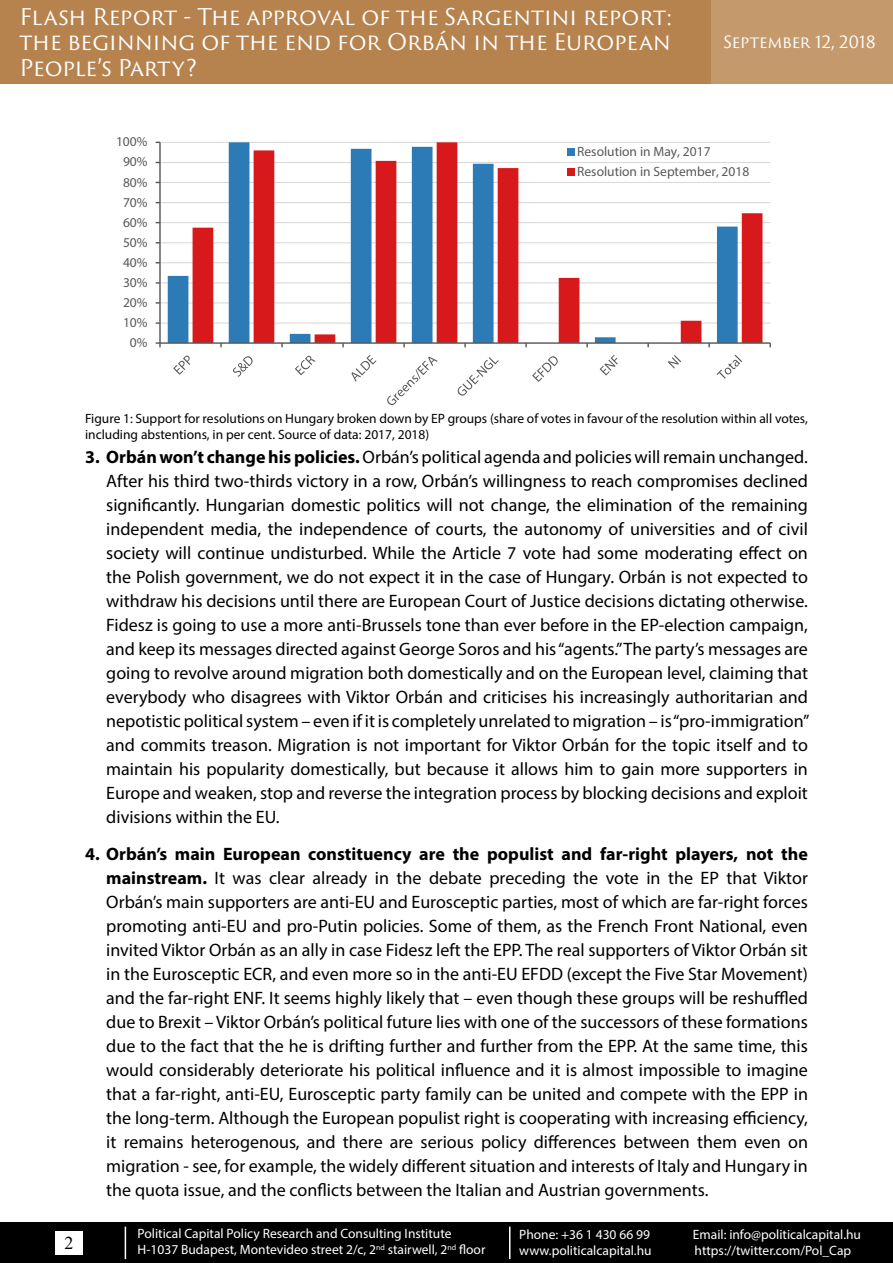
<style>
.page{position:relative;width:893px;height:1263px;background:#fff}
.page>*{position:absolute;margin:0;border:0;box-sizing:border-box;transform-origin:0 0}
.t1{font:22.5px/25.5px "Trajan Sans Pro";letter-spacing:-.005em;color:#fff;text-align:justify}
.t2{font:18px/24px "Myriad Pro";color:#000;text-align:justify}
.t3{font:18px "Times New Roman";color:#000}
.t4{font:16.5px "Trajan Sans Pro";letter-spacing:-.005em;color:#fff}
.t5{font:13.5px/16.2px "Myriad Pro";color:#fff}
.szöveg{font:13.5px/16.2px "Myriad Pro";color:#000}
.t6{font:13.5px/20px "Myriad Pro";letter-spacing:-.005em;color:#595959}
.s1{font-weight:700}
</style>
<div class="page">
<div style="left:0;top:1222px;width:893px;height:41px;background:#000"></div>
<hr style="left:125px;top:1227px;width:1px;height:32px;background:#fff">
<div style="left:55px;top:1231px;width:27px;height:23px;background:#fff"></div>
<hr style="left:509px;top:1227px;width:1px;height:32px;background:#fff">
<div style="left:0;top:0;width:893px;height:84px;background:#b6834f"></div>
<div style="left:711px;top:0;width:182px;height:84px;background:#c49a6c"></div>
<hr style="left:160px;top:322px;width:610px;height:2px;background:#d9d9d9">
<hr style="left:160px;top:302px;width:610px;height:1px;background:#d9d9d9">
<hr style="left:160px;top:282px;width:610px;height:1px;background:#d9d9d9">
<hr style="left:160px;top:262px;width:610px;height:1px;background:#d9d9d9">
<hr style="left:160px;top:242px;width:610px;height:1px;background:#d9d9d9">
<hr style="left:160px;top:222px;width:610px;height:1px;background:#d9d9d9">
<hr style="left:160px;top:202px;width:610px;height:1px;background:#d9d9d9">
<hr style="left:160px;top:182px;width:610px;height:1px;background:#d9d9d9">
<hr style="left:160px;top:162px;width:610px;height:1px;background:#d9d9d9">
<hr style="left:160px;top:142px;width:610px;height:1px;background:#d9d9d9">
<svg style="left:168px;top:227px;width:25px;height:115px"></svg>
<svg style="left:193px;top:142px;width:569px;height:200px"></svg>
<hr style="left:159px;top:142px;width:2px;height:201px;background:#595959">
<hr style="left:160px;top:342px;width:610px;height:2px;background:#595959">
<svg style="left:156px;top:342px;width:5px;height:5px"></svg>
<svg style="left:173px;top:356px;width:17px;height:19px"></svg>
<svg style="left:233px;top:356px;width:20px;height:21px"></svg>
<svg style="left:295px;top:356px;width:21px;height:19px"></svg>
<svg style="left:351px;top:355px;width:25px;height:27px"></svg>
<svg style="left:387px;top:357px;width:51px;height:48px"></svg>
<svg style="left:458px;top:357px;width:41px;height:39px"></svg>
<svg style="left:532px;top:356px;width:26px;height:26px"></svg>
<svg style="left:600px;top:355px;width:18px;height:21px"></svg>
<svg style="left:668px;top:355px;width:13px;height:13px"></svg>
<svg style="left:716px;top:355px;width:26px;height:24px"></svg>
<div style="left:567px;top:148px;width:7px;height:8px;background:#2c7bb6"></div>
<div style="left:567px;top:168px;width:7px;height:8px;background:#d7191c"></div>
<p class="t1" style="left:19px;top:4px;width:655px">Flash Report - The approval of the Sargentini report: the beginning of the end for Orbán in the European People’s Party?</p>
<p class="t4" style="left:723px;top:30px;width:154px">September 12, 2018</p>
<p class="t6" style="left:116px;top:132px;width:33px">100%</p>
<p class="t6" style="left:123px;top:152px;width:26px">90%</p>
<p class="t6" style="left:123px;top:172px;width:26px">80%</p>
<p class="t6" style="left:123px;top:192px;width:26px">70%</p>
<p class="t6" style="left:123px;top:212px;width:26px">60%</p>
<p class="t6" style="left:123px;top:232px;width:26px">50%</p>
<p class="t6" style="left:123px;top:252px;width:26px">40%</p>
<p class="t6" style="left:123px;top:272px;width:26px">30%</p>
<p class="t6" style="left:123px;top:292px;width:26px">20%</p>
<p class="t6" style="left:123px;top:312px;width:26px">10%</p>
<p class="t6" style="left:130px;top:332px;width:19px">0%</p>
<p class="t6" style="left:577px;top:141px;width:174px">Resolution in May, 2017<br>Resolution in September, 2018</p>
<p class="szöveg" style="left:85px;top:410px;width:724px">Figure 1: Support for resolutions on Hungary broken down by EP groups (share of votes in favour of the resolution within all votes, including abstentions, in per cent. Source of data: 2017, 2018)</p>
<p class="t3" style="left:64px;top:1230px;width:10px">2</p>
<p class="t2" style="left:106px;top:445px;width:705px;text-indent:-21px"><span class="s1">3. Orbán won’t change his policies.</span> Orbán’s political agenda and policies will remain unchanged.<br>After his third two-thirds victory in a row, Orbán’s willingness to reach compromises declined significantly. Hungarian domestic politics will not change, the elimination of the remaining independent media, the independence of courts, the autonomy of universities and of civil society will continue undisturbed. While the Article 7 vote had some moderating effect on the Polish government, we do not expect it in the case of Hungary. Orbán is not expected to withdraw his decisions until there are European Court of Justice decisions dictating otherwise.<br>Fidesz is going to use a more anti-Brussels tone than ever before in the EP-election campaign, and keep its messages directed against George Soros and his “agents.” The party’s messages are going to revolve around migration both domestically and on the European level, claiming that everybody who disagrees with Viktor Orbán and criticises his increasingly authoritarian and nepotistic political system – even if it is completely unrelated to migration – is “pro-immigration” and commits treason. Migration is not important for Viktor Orbán for the topic itself and to maintain his popularity domestically, but because it allows him to gain more supporters in Europe and weaken, stop and reverse the integration process by blocking decisions and exploit divisions within the EU.</p>
<p class="t2" style="left:106px;top:842px;width:703px;text-indent:-21px"><span class="s1">4. Orbán’s main European constituency are the populist and far-right players, not the mainstream.</span> It was clear already in the debate preceding the vote in the EP that Viktor Orbán’s main supporters are anti-EU and Eurosceptic parties, most of which are far-right forces promoting anti-EU and pro-Putin policies. Some of them, as the French Front National, even invited Viktor Orbán as an ally in case Fidesz left the EPP. The real supporters of Viktor Orbán sit in the Eurosceptic ECR, and even more so in the anti-EU EFDD (except the Five Star Movement) and the far-right ENF. It seems highly likely that – even though these groups will be reshuffled due to Brexit – Viktor Orbán’s political future lies with one of the successors of these formations due to the fact that the he is drifting further and further from the EPP. At the same time, this would considerably deteriorate his political influence and it is almost impossible to imagine that a far-right, anti-EU, Eurosceptic party family can be united and compete with the EPP in the long-term. Although the European populist right is cooperating with increasing efficiency, it remains heterogenous, and there are serious policy differences between them even on migration - see, for example, the widely different situation and interests of Italy and Hungary in the quota issue, and the conflicts between the Italian and Austrian governments.</p>
<p class="t5" style="left:138px;top:1225px;width:349px">Political Capital Policy Research and Consulting Institute<br>H-1037 Budapest, Montevideo street 2/c, 2<sup>nd</sup> stairwell, 2<sup>nd</sup> floor</p>
<p class="t5" style="left:519px;top:1226px;width:132px">Phone: +36 1 430 66 99</p>
<p class="t5" style="left:693px;top:1226px;width:170px">Email: info@politicalcapital.hu</p>
<p class="t5" style="left:519px;top:1242px;width:134px">www.politicalcapital.hu</p>
<p class="t5" style="left:695px;top:1242px;width:158px">https://twitter.com/Pol_Cap</p>
</div>
